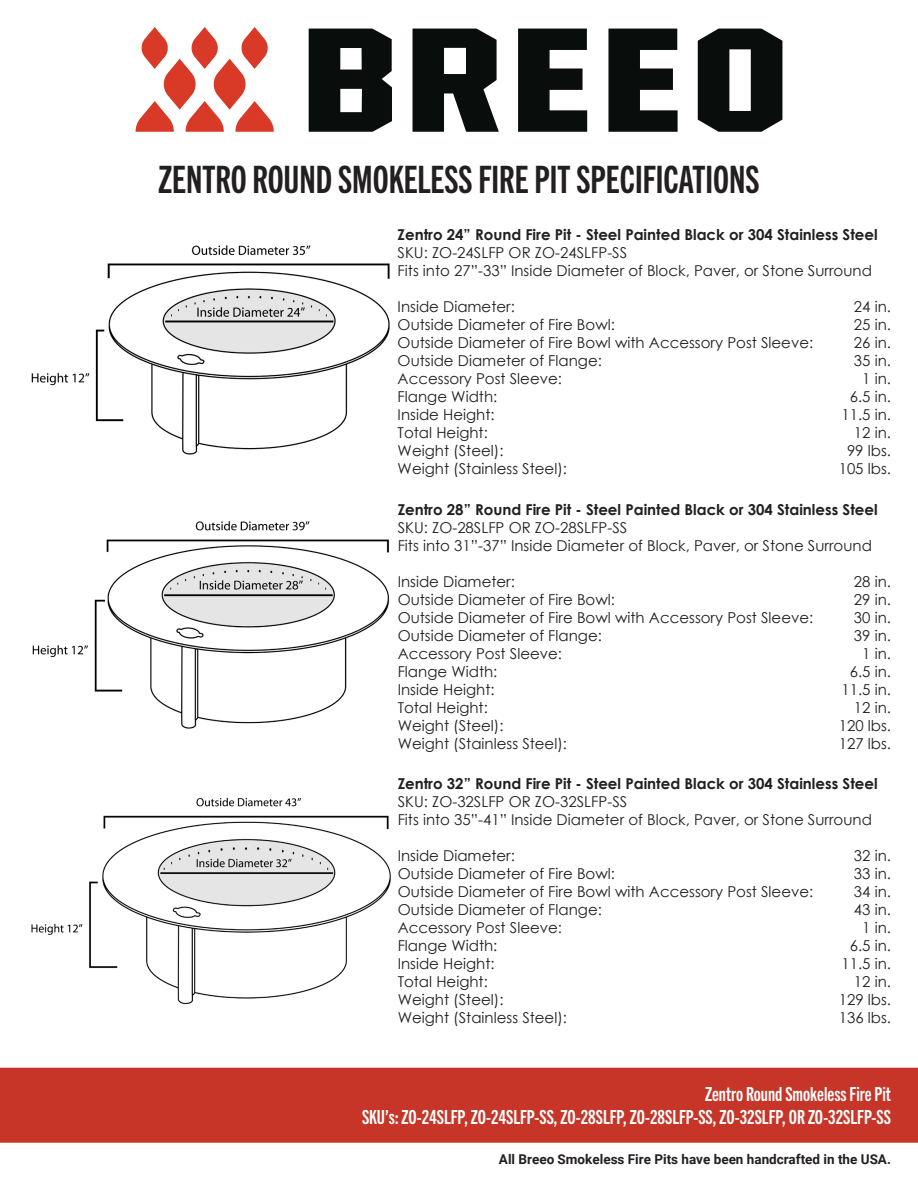
<style>
.page{position:relative;width:918px;height:1188px;background:#fff}
.page>*{position:absolute;margin:0;border:0;box-sizing:border-box;transform-origin:0 0}
.t1{font:37.95px "Trade Gothic Next LT Pro Bd Cm";color:#231f20}
.t2{font:19.5px/23.4px "Trade Gothic Next LT Pro Bd Cm";color:#fff;text-align:right}
.t3{font:15px/18px "Century Gothic";color:#231f20}
.t4{font:700 15px "Century Gothic";color:#231f20}
.t5{font:700 13.5px "Roboto";color:#231f20}
</style>
<div class="page">
<div style="left:0;top:1068px;width:918px;height:75px;background:#c63527"></div>
<img style="left:31px;top:245px;width:359px;height:210px">
<img style="left:31px;top:797px;width:360px;height:208px">
<img style="left:32px;top:521px;width:358px;height:208px">
<svg style="left:309px;top:29px;width:83px;height:103px;background:#2d3130"></svg>
<svg style="left:413px;top:29px;width:86px;height:103px"></svg>
<svg style="left:518px;top:29px;width:69px;height:103px"></svg>
<svg style="left:608px;top:29px;width:70px;height:103px"></svg>
<svg style="left:698px;top:29px;width:84px;height:103px"></svg>
<svg style="left:136px;top:27px;width:138px;height:105px"></svg>
<h1 class="t1" style="left:158px;top:154px;width:603px">ZENTRO ROUND SMOKELESS FIRE PIT SPECIFICATIONS</h1>
<p class="t4" style="left:398px;top:223px;width:481px">Zentro 24” Round Fire Pit - Steel Painted Black or 304 Stainless Steel</p>
<p class="t3" style="left:398px;top:243px;width:476px">SKU: ZO-24SLFP OR ZO-24SLFP-SS<br>Fits into 27”-33” Inside Diameter of Block, Paver, or Stone Surround</p>
<p class="t3" style="left:398px;top:297px;width:119px">Inside Diameter:</p>
<p class="t3" style="left:854px;top:297px;width:39px">24 in.</p>
<p class="t3" style="left:398px;top:315px;width:219px">Outside Diameter of Fire Bowl:</p>
<p class="t3" style="left:854px;top:315px;width:39px">25 in.</p>
<p class="t3" style="left:398px;top:333px;width:417px">Outside Diameter of Fire Bowl with Accessory Post Sleeve:</p>
<p class="t3" style="left:854px;top:333px;width:39px">26 in.</p>
<p class="t3" style="left:398px;top:351px;width:206px">Outside Diameter of Flange:</p>
<p class="t3" style="left:854px;top:351px;width:39px">35 in.</p>
<p class="t3" style="left:398px;top:369px;width:166px">Accessory Post Sleeve:</p>
<p class="t3" style="left:862px;top:369px;width:30px">1 in.</p>
<p class="t3" style="left:398px;top:387px;width:101px">Flange Width:</p>
<p class="t3" style="left:850px;top:387px;width:43px">6.5 in.</p>
<p class="t3" style="left:398px;top:405px;width:99px">Inside Height:</p>
<p class="t3" style="left:841px;top:405px;width:51px">11.5 in.</p>
<p class="t3" style="left:398px;top:423px;width:92px">Total Height:</p>
<p class="t3" style="left:854px;top:423px;width:39px">12 in.</p>
<p class="t3" style="left:398px;top:441px;width:107px">Weight (Steel):</p>
<p class="t3" style="left:847px;top:441px;width:45px">99 lbs.</p>
<p class="t3" style="left:398px;top:459px;width:171px">Weight (Stainless Steel):</p>
<p class="t3" style="left:839px;top:459px;width:54px">105 lbs.</p>
<p class="t4" style="left:398px;top:498px;width:481px">Zentro 28” Round Fire Pit - Steel Painted Black or 304 Stainless Steel</p>
<p class="t3" style="left:398px;top:518px;width:476px">SKU: ZO-28SLFP OR ZO-28SLFP-SS<br>Fits into 31”-37” Inside Diameter of Block, Paver, or Stone Surround</p>
<p class="t3" style="left:398px;top:572px;width:119px">Inside Diameter:</p>
<p class="t3" style="left:854px;top:572px;width:39px">28 in.</p>
<p class="t3" style="left:398px;top:590px;width:219px">Outside Diameter of Fire Bowl:</p>
<p class="t3" style="left:854px;top:590px;width:39px">29 in.</p>
<p class="t3" style="left:398px;top:608px;width:417px">Outside Diameter of Fire Bowl with Accessory Post Sleeve:</p>
<p class="t3" style="left:854px;top:608px;width:39px">30 in.</p>
<p class="t3" style="left:398px;top:626px;width:206px">Outside Diameter of Flange:</p>
<p class="t3" style="left:854px;top:626px;width:39px">39 in.</p>
<p class="t3" style="left:398px;top:644px;width:166px">Accessory Post Sleeve:</p>
<p class="t3" style="left:862px;top:644px;width:30px">1 in.</p>
<p class="t3" style="left:398px;top:662px;width:101px">Flange Width:</p>
<p class="t3" style="left:850px;top:662px;width:43px">6.5 in.</p>
<p class="t3" style="left:398px;top:680px;width:99px">Inside Height:</p>
<p class="t3" style="left:841px;top:680px;width:51px">11.5 in.</p>
<p class="t3" style="left:398px;top:698px;width:92px">Total Height:</p>
<p class="t3" style="left:854px;top:698px;width:39px">12 in.</p>
<p class="t3" style="left:398px;top:716px;width:107px">Weight (Steel):</p>
<p class="t3" style="left:839px;top:716px;width:54px">120 lbs.</p>
<p class="t3" style="left:398px;top:734px;width:171px">Weight (Stainless Steel):</p>
<p class="t3" style="left:839px;top:734px;width:54px">127 lbs.</p>
<p class="t4" style="left:398px;top:772px;width:481px">Zentro 32” Round Fire Pit - Steel Painted Black or 304 Stainless Steel</p>
<p class="t3" style="left:398px;top:793px;width:476px">SKU: ZO-32SLFP OR ZO-32SLFP-SS<br>Fits into 35”-41” Inside Diameter of Block, Paver, or Stone Surround</p>
<p class="t3" style="left:398px;top:847px;width:119px">Inside Diameter:</p>
<p class="t3" style="left:854px;top:847px;width:39px">32 in.</p>
<p class="t3" style="left:398px;top:865px;width:219px">Outside Diameter of Fire Bowl:</p>
<p class="t3" style="left:854px;top:865px;width:39px">33 in.</p>
<p class="t3" style="left:398px;top:883px;width:417px">Outside Diameter of Fire Bowl with Accessory Post Sleeve:</p>
<p class="t3" style="left:854px;top:883px;width:39px">34 in.</p>
<p class="t3" style="left:398px;top:901px;width:206px">Outside Diameter of Flange:</p>
<p class="t3" style="left:854px;top:901px;width:39px">43 in.</p>
<p class="t3" style="left:398px;top:919px;width:166px">Accessory Post Sleeve:</p>
<p class="t3" style="left:862px;top:919px;width:30px">1 in.</p>
<p class="t3" style="left:398px;top:937px;width:101px">Flange Width:</p>
<p class="t3" style="left:850px;top:937px;width:43px">6.5 in.</p>
<p class="t3" style="left:398px;top:955px;width:99px">Inside Height:</p>
<p class="t3" style="left:841px;top:955px;width:51px">11.5 in.</p>
<p class="t3" style="left:398px;top:973px;width:92px">Total Height:</p>
<p class="t3" style="left:854px;top:973px;width:39px">12 in.</p>
<p class="t3" style="left:398px;top:991px;width:107px">Weight (Steel):</p>
<p class="t3" style="left:839px;top:991px;width:54px">129 lbs.</p>
<p class="t3" style="left:398px;top:1009px;width:171px">Weight (Stainless Steel):</p>
<p class="t3" style="left:839px;top:1009px;width:54px">136 lbs.</p>
<h2 class="t2" style="left:362px;top:1081px;width:530px">Zentro Round Smokeless Fire Pit<br>SKU’s: ZO-24SLFP, ZO-24SLFP-SS, ZO-28SLFP, ZO-28SLFP-SS, ZO-32SLFP, OR ZO-32SLFP-SS</h2>
<p class="t5" style="left:499px;top:1150px;width:394px">All Breeo Smokeless Fire Pits have been handcrafted in the USA.</p>
</div>
